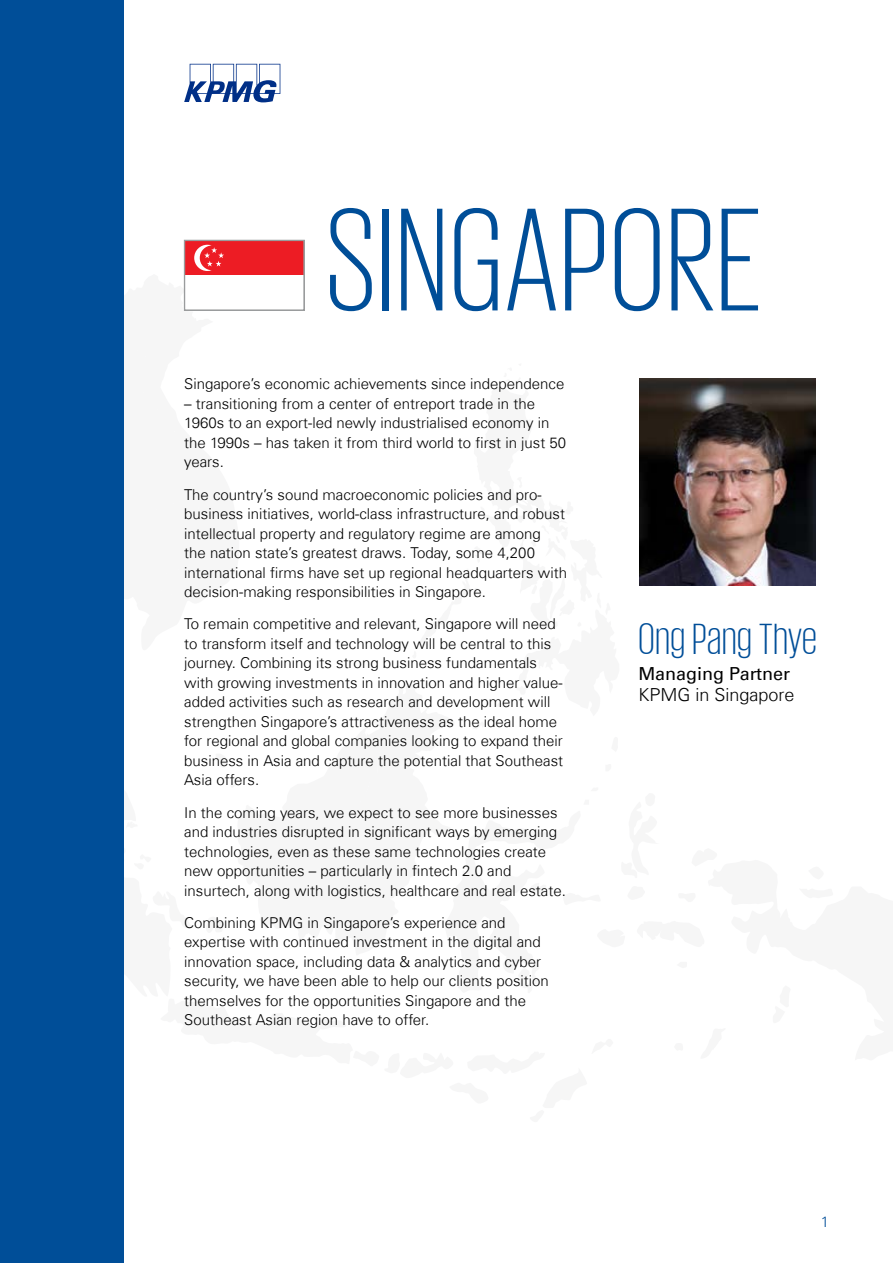
<style>
.page{position:relative;width:893px;height:1263px;background:#fff}
.page>*{position:absolute;margin:0;border:0;box-sizing:border-box;transform-origin:0 0}
.t1{font:300 150px "KPMG";letter-spacing:.02em;color:#004e98}
.t2{font:300 45px "KPMG";letter-spacing:.02em;color:#004e98}
.t3{font:18px "Universfor KPMG";color:#000}
.t4{font:300 18px "Universfor KPMG";color:#000}
.t5{font:300 15px/19.5px "Universfor KPMG";color:#000}
.t6{font:300 15px "Universfor KPMG";color:#004e98}
</style>
<div class="page">
<svg style="left:183px;top:239px;width:633px;height:347px"></svg>
<img style="left:640px;top:379px;width:176px;height:206px">
<div style="left:0;top:0;width:124px;height:1263px;background:#004e98"></div>
<svg style="left:184px;top:64px;width:96px;height:38px"></svg>
<h1 class="t1" style="left:327px;top:188px;width:437px">SINGAPORE</h1>
<p class="t5" style="left:184px;top:374px;width:382px">Singapore’s economic achievements since independence</p>
<p class="t5" style="left:184px;top:394px;width:384px">– transitioning from a center of entreport trade in the 1960s to an export-led newly industrialised economy in the 1990s – has taken it from third world to first in just 50 years.</p>
<p class="t5" style="left:184px;top:484px;width:384px">The country’s sound macroeconomic policies and pro&shy;business initiatives, world-class infrastructure, and robust intellectual property and regulatory regime are among<br>the nation state’s greatest draws. Today, some 4,200 international firms have set up regional headquarters with decision-making responsibilities in Singapore.</p>
<p class="t5" style="left:184px;top:614px;width:380px">To remain competitive and relevant, Singapore will need to transform itself and technology will be central to this journey. Combining its strong business fundamentals with growing investments in innovation and higher value&shy;added activities such as research and development will strengthen Singapore’s attractiveness as the ideal home for regional and global companies looking to expand their business in Asia and capture the potential that Southeast Asia offers.</p>
<p class="t5" style="left:184px;top:802px;width:383px">In the coming years, we expect to see more businesses and industries disrupted in significant ways by emerging technologies, even as these same technologies create new opportunities – particularly in fintech 2.0 and insurtech, along with logistics, healthcare and real estate.</p>
<p class="t5" style="left:184px;top:913px;width:366px">Combining KPMG in Singapore’s experience and expertise with continued investment in the digital and innovation space, including data &amp; analytics and cyber security, we have been able to help our clients position themselves for the opportunities Singapore and the Southeast Asian region have to offer.</p>
<h2 class="t2" style="left:638px;top:617px;width:180px">Ong Pang Thye</h2>
<p class="t3" style="left:638px;top:662px;width:153px">Managing Partner</p>
<p class="t4" style="left:638px;top:683px;width:158px">KPMG in Singapore</p>
<p class="t6" style="left:821px;top:1212px;width:10px">1</p>
</div>
